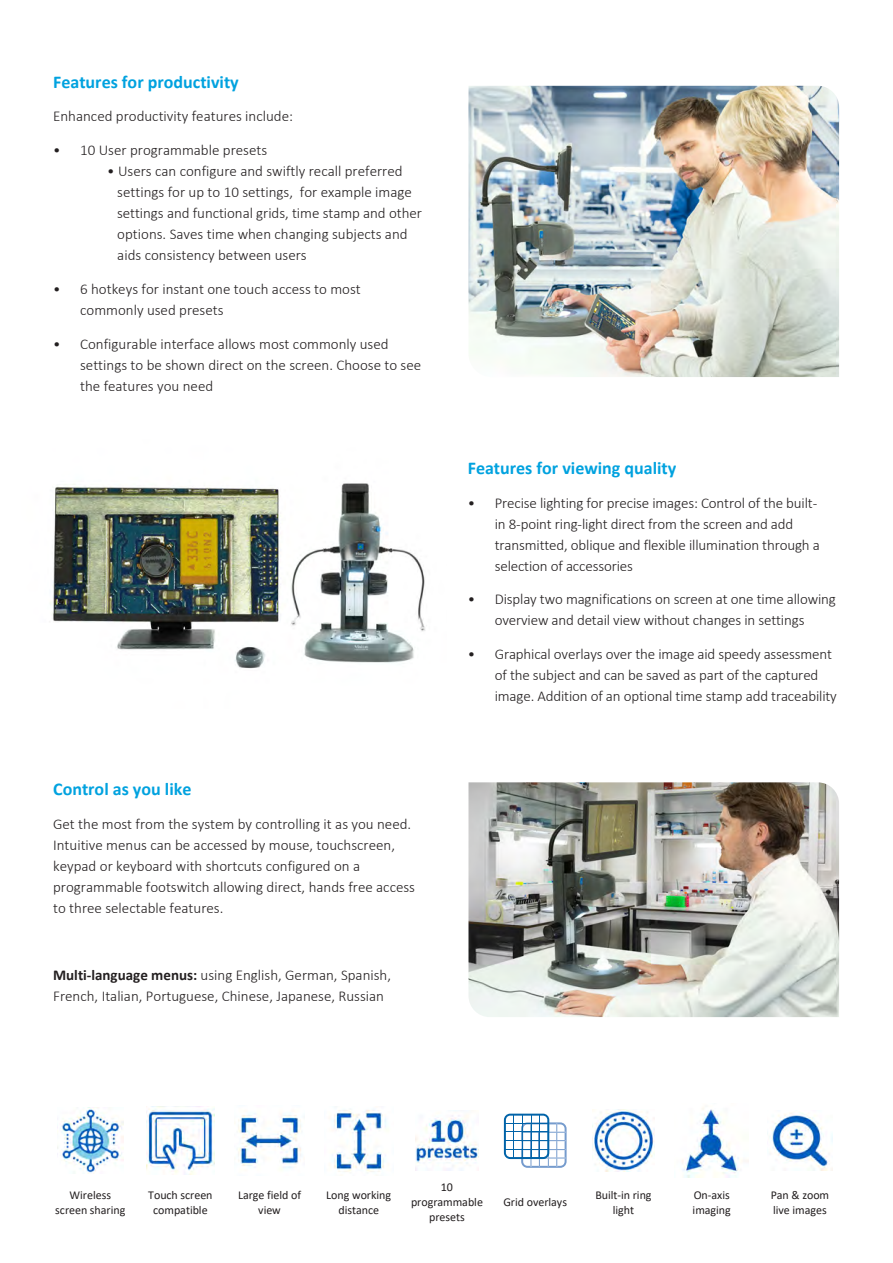
<style>
.page{position:relative;width:893px;height:1263px;background:#fff}
.page>*{position:absolute;margin:0;border:0;box-sizing:border-box;transform-origin:0 0}
.t1{font:700 18px "Calibri";color:#00a2df}
.t2{font:300 15px/21px "Calibri";color:#231f20}
.t3{font:12px/15px "Calibri";letter-spacing:-.005em;color:#231f20;text-align:center}
.s1{font-weight:700}
</style>
<div class="page">
<img style="left:50px;top:483px;width:375px;height:186px">
<img style="left:468px;top:782px;width:371px;height:235px">
<img style="left:415px;top:1115px;width:64px;height:56px">
<img style="left:332px;top:1109px;width:55px;height:63px">
<img style="left:238px;top:1113px;width:64px;height:56px">
<img style="left:592px;top:1110px;width:62px;height:62px">
<img style="left:682px;top:1107px;width:67px;height:71px">
<img style="left:770px;top:1112px;width:62px;height:59px">
<img style="left:147px;top:1107px;width:67px;height:67px">
<img style="left:57px;top:1108px;width:66px;height:66px">
<img style="left:468px;top:86px;width:371px;height:291px">
<svg style="left:504px;top:1113px;width:63px;height:55px"></svg>
<p class="t1" style="left:53px;top:69px;width:187px">Features for productivity</p>
<p class="t2" style="left:53px;top:106px;width:241px">Enhanced productivity features include:</p>
<p class="t2" style="left:53px;top:140px;width:216px">• 10 User programmable presets</p>
<p class="t2" style="left:117px;top:161px;width:306px;text-indent:-10px">• Users can configure and swiftly recall preferred settings for up to 10 settings, for example image settings and functional grids, time stamp and other options. Saves time when changing subjects and aids consistency between users</p>
<p class="t2" style="left:80px;top:278px;width:282px;text-indent:-27px">• 6 hotkeys for instant one touch access to most commonly used presets</p>
<p class="t2" style="left:80px;top:333px;width:343px;text-indent:-27px">• Configurable interface allows most commonly used settings to be shown direct on the screen. Choose to see the features you need</p>
<p class="t1" style="left:53px;top:776px;width:140px">Control as you like</p>
<p class="t2" style="left:53px;top:813px;width:363px">Get the most from the system by controlling it as you need.<br>Intuitive menus can be accessed by mouse, touchscreen, keypad or keyboard with shortcuts configured on a programmable footswitch allowing direct, hands free access to three selectable features.</p>
<p class="t2" style="left:53px;top:965px;width:339px"><span class="s1">Multi-language menus:</span> using English, German, Spanish,<br>French, Italian, Portuguese, Chinese, Japanese, Russian</p>
<p class="t1" style="left:468px;top:455px;width:210px">Features for viewing quality</p>
<p class="t2" style="left:495px;top:492px;width:327px;text-indent:-27px">• Precise lighting for precise images: Control of the built&shy;in 8-point ring-light direct from the screen and add transmitted, oblique and flexible illumination through a selection of accessories</p>
<p class="t2" style="left:468px;top:589px;width:370px;text-align:center">• Display two magnifications on screen at one time allowing overview and detail view without changes in settings</p>
<p class="t2" style="left:495px;top:643px;width:344px;text-indent:-27px">• Graphical overlays over the image aid speedy assessment of the subject and can be saved as part of the captured image. Addition of an optional time stamp add traceability</p>
<p class="t3" style="left:55px;top:1187px;width:72px">Wireless screen sharing</p>
<p class="t3" style="left:148px;top:1187px;width:66px">Touch screen compatible</p>
<p class="t3" style="left:238px;top:1187px;width:64px">Large field of view</p>
<p class="t3" style="left:326px;top:1187px;width:66px">Long working distance</p>
<p class="t3" style="left:411px;top:1179px;width:73px">10 programmable presets</p>
<p class="t3" style="left:503px;top:1194px;width:65px">Grid overlays</p>
<p class="t3" style="left:595px;top:1187px;width:58px">Built-in ring light</p>
<p class="t3" style="left:693px;top:1187px;width:40px;text-align:left">On-axis imaging</p>
<p class="t3" style="left:771px;top:1187px;width:60px;text-align:left">Pan &amp; zoom live images</p>
</div>
